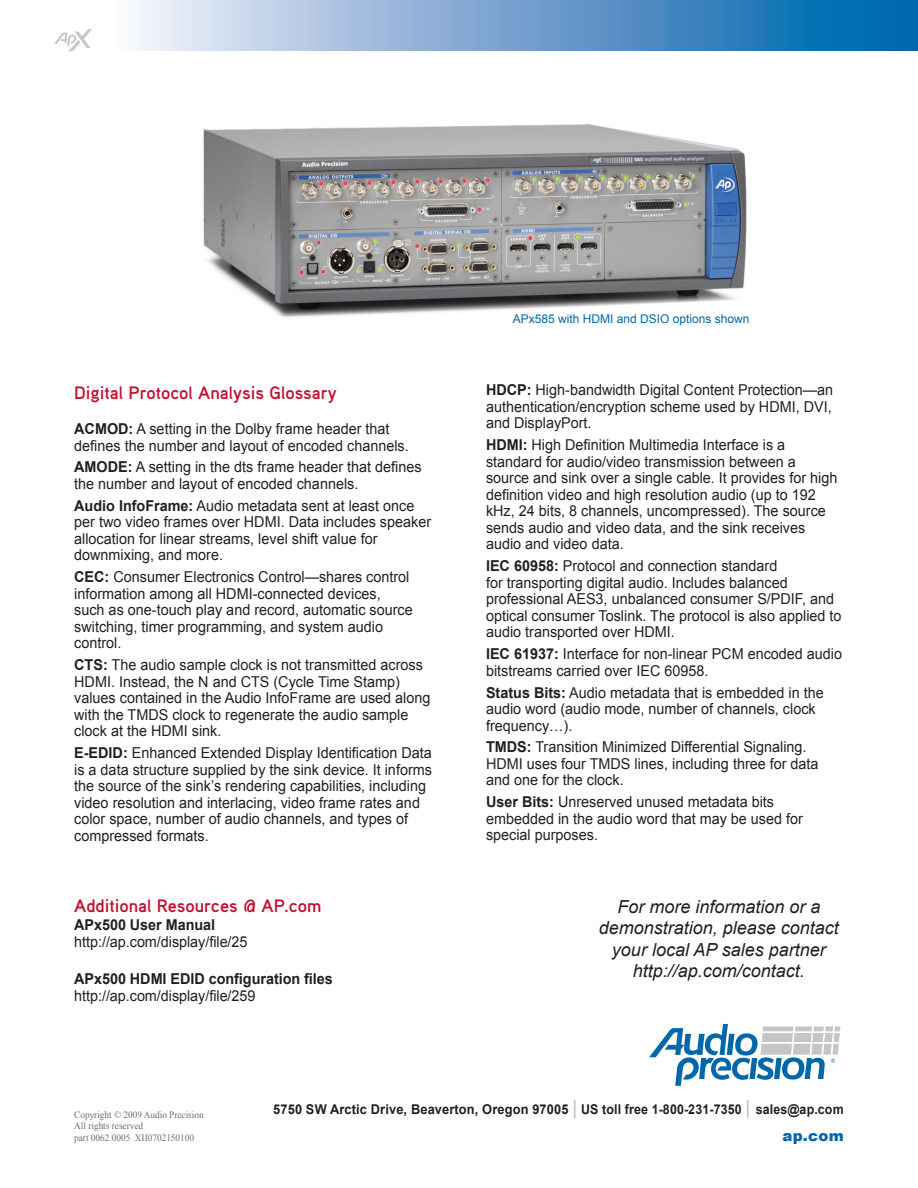
<style>
.page{position:relative;width:918px;height:1188px;background:#fff}
.page>*{position:absolute;margin:0;border:0;box-sizing:border-box;transform-origin:0 0}
.t1{font:italic 18px/21.6px "Arial";color:#231f20;text-align:center}
.Red_Head{font:700 18px "Aaux Pro OT";color:#c3102f}
.Glossary_Text{font:15px/16.5px "Arial";color:#231f20;scale:.96 1}
.Sidebar_Text{font:700 15px/16.5px "Arial";letter-spacing:-.005em;color:#231f20;scale:.96 1}
.Sidebar_Text-2{font:15px/16.5px "Arial";letter-spacing:-.005em;color:#231f20;scale:.96 1}
.t2{font:900 15px "Arial";color:#0067aa}
.t3{font:700 13.5px "Arial";letter-spacing:.01em;color:#231f20;scale:.95 1}
.t4{font:12px "Arial";color:#0067aa}
.t5{font:9.75px/11.7px "Times New Roman";color:#6c6d70;scale:.95 1}
.s1{font-weight:700}
.s2{font-weight:400}
.s3{font-weight:400;font-size:19.5px;color:#bcbdc0}
</style>
<div class="page">
<svg style="left:649px;top:1024px;width:191px;height:62px"></svg>
<div style="left:114px;top:0;width:804px;height:51px;background:linear-gradient(to right,#f9eff9,#005ca8)"></div>
<svg style="left:54px;top:29px;width:38px;height:22px"></svg>
<img style="left:203px;top:123px;width:544px;height:194px">
<p class="t4" style="left:513px;top:311px;width:238px">APx585 with HDMI and DSIO options shown</p>
<p class="Red_Head" style="left:74px;top:382px;width:264px">Digital Protocol Analysis Glossary</p>
<p class="Glossary_Text" style="left:486px;top:382px;width:363px;text-align:justify"><span class="s1">HDCP:</span> High-bandwidth Digital Content Protection—an authentication/encryption scheme used by HDMI, DVI, and DisplayPort.</p>
<p class="Glossary_Text" style="left:486px;top:437px;width:367px"><span class="s1">HDMI:</span> High Definition Multimedia Interface is a standard for audio/video transmission between a source and sink over a single cable. It provides for high definition video and high resolution audio (up to 192 kHz, 24 bits, 8 channels, uncompressed). The source sends audio and video data, and the sink receives audio and video data.</p>
<p class="Glossary_Text" style="left:486px;top:558px;width:372px"><span class="s1">IEC 60958:</span> Protocol and connection standard<br>for transporting digital audio. Includes balanced professional AES3, unbalanced consumer S/PDIF, and optical consumer Toslink. The protocol is also applied to audio transported over HDMI.</p>
<p class="Glossary_Text" style="left:486px;top:646px;width:373px"><span class="s1">IEC 61937:</span> Interface for non-linear PCM encoded audio bitstreams carried over IEC 60958.</p>
<p class="Glossary_Text" style="left:486px;top:684px;width:353px"><span class="s1">Status Bits:</span> Audio metadata that is embedded in the audio word (audio mode, number of channels, clock frequency…).</p>
<p class="Glossary_Text" style="left:486px;top:739px;width:348px"><span class="s1">TMDS:</span> Transition Minimized Differential Signaling.<br>HDMI uses four TMDS lines, including three for data and one for the clock.</p>
<p class="Glossary_Text" style="left:486px;top:794px;width:332px"><span class="s1">User Bits:</span> Unreserved unused metadata bits embedded in the audio word that may be used for special purposes.</p>
<p class="Glossary_Text" style="left:74px;top:421px;width:350px"><span class="s1">ACMOD:</span> A setting in the Dolby frame header that defines the number and layout of encoded channels.</p>
<p class="Glossary_Text" style="left:74px;top:459px;width:363px"><span class="s1">AMODE:</span> A setting in the dts frame header that defines the number and layout of encoded channels.</p>
<p class="Glossary_Text" style="left:74px;top:498px;width:373px"><span class="s1">Audio InfoFrame:</span> Audio metadata sent at least once per two video frames over HDMI. Data includes speaker allocation for linear streams, level shift value for downmixing, and more.</p>
<p class="Glossary_Text" style="left:74px;top:569px;width:354px"><span class="s1">CEC:</span> Consumer Electronics Control—shares control information among all HDMI-connected devices, such as one-touch play and record, automatic source switching, timer programming, and system audio control.</p>
<p class="Glossary_Text" style="left:74px;top:657px;width:373px"><span class="s1">CTS:</span> The audio sample clock is not transmitted across HDMI. Instead, the N and CTS (Cycle Time Stamp) values contained in the Audio InfoFrame are used along with the TMDS clock to regenerate the audio sample clock at the HDMI sink.</p>
<p class="Glossary_Text" style="left:74px;top:745px;width:374px"><span class="s1">E-EDID:</span> Enhanced Extended Display Identification Data is a data structure supplied by the sink device. It informs the source of the sink’s rendering capabilities, including video resolution and interlacing, video frame rates and color space, number of audio channels, and types of compressed formats.</p>
<p class="Red_Head" style="left:74px;top:894px;width:249px">Additional Resources @ AP.com</p>
<p class="Sidebar_Text-2" style="left:74px;top:917px;width:182px"><span class="s1">APx500 User Manual </span>http://ap.com/display/file/25</p>
<p class="Sidebar_Text" style="left:74px;top:971px;width:271px">APx500 HDMI EDID configuration files <span class="s2">http://ap.com/display/file/259</span></p>
<p class="t1" style="left:599px;top:896px;width:242px">For more information or a demonstration, please contact your local AP sales partner http://ap.com/contact.</p>
<p class="t5" style="left:74px;top:1108px;width:138px">Copyright © 2009 Audio Precision</p>
<p class="t3" style="left:273px;top:1101px;width:602px">5750 SW Arctic Drive, Beaverton, Oregon 97005 <span class="s3">|</span> US toll free 1-800-231-7350 <span class="s3">|</span> sales@ap.com</p>
<p class="t5" style="left:74px;top:1120px;width:128px">All rights reserved<br>part 0062.0005 XII0702150100</p>
<p class="t2" style="left:782px;top:1125px;width:63px">ap.com</p>
</div>
